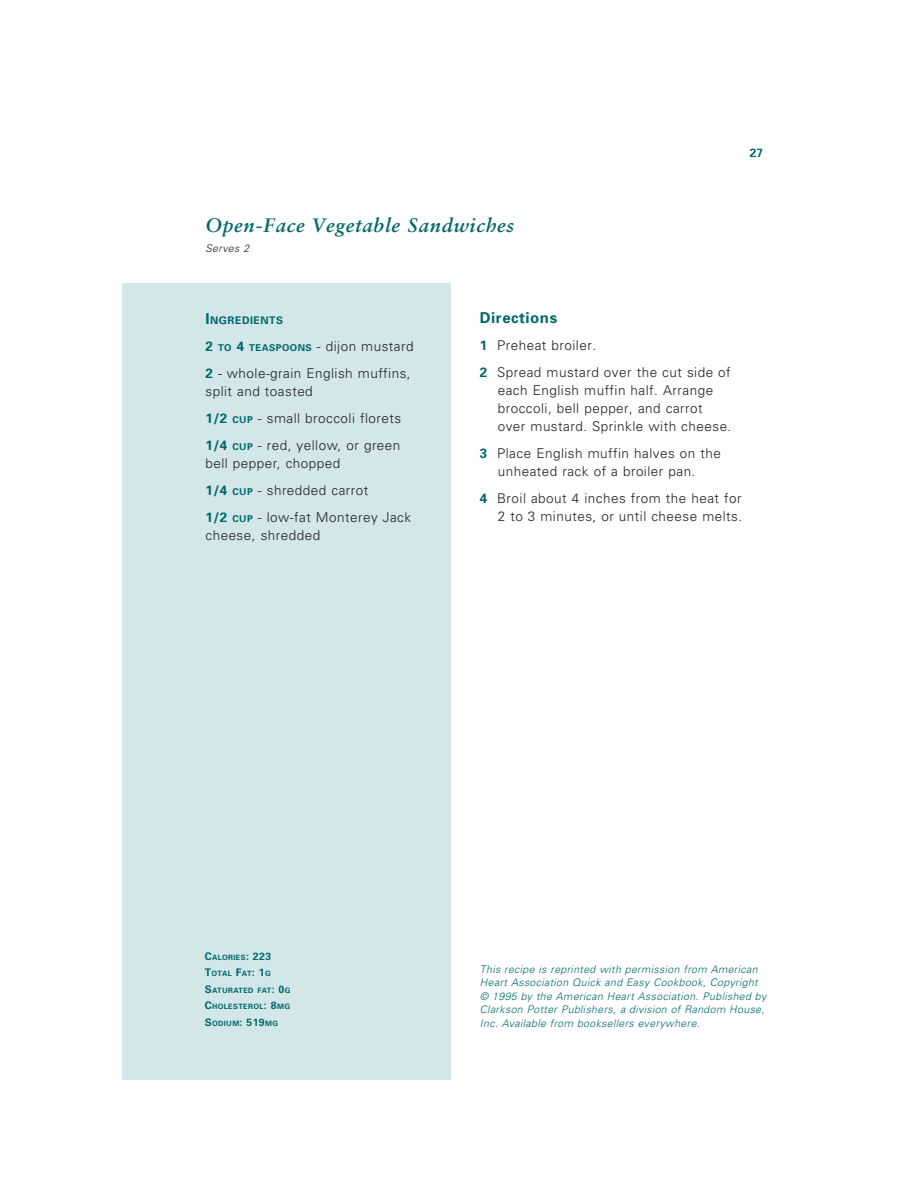
<style>
.page{position:relative;width:918px;height:1188px;background:#fff}
.page>*{position:absolute;margin:0;border:0;box-sizing:border-box;transform-origin:0 0}
.t1{font:italic 700 19.5px "Sabon";letter-spacing:.035em;color:#00686c}
.t2{font:700 15px "Univers";letter-spacing:.035em;color:#00686c}
.t3{font:300 13.5px/18px "Univers";letter-spacing:.035em;color:#231f20}
.t4{font:700 12px "Univers";color:#00686c}
.t5{font:italic 300 10.5px/13.5px "Univers";letter-spacing:.035em;color:#00686c}
.t6{font:700 10.5px "Univers";letter-spacing:.05em;color:#00686c}
.t7{font:italic 300 10.5px "Univers";letter-spacing:.035em;color:#231f20}
.t8{font:700 7.35px "Univers";letter-spacing:.05em;color:#00686c}
.s1{font-size:15px}
.s2{font-weight:700;color:#00686c}
.s3{font-weight:700;font-size:9.45px;color:#00686c}
.s4{font-size:10.5px}
</style>
<div class="page">
<div style="left:122px;top:284px;width:329px;height:796px;background:#d3e6e8"></div>
<p class="t4" style="left:750px;top:148px;width:15px">27</p>
<h1 class="t1" style="left:206px;top:217px;width:310px">Open-Face Vegetable Sandwiches</h1>
<p class="t7" style="left:206px;top:244px;width:45px">Serves 2</p>
<p class="t6" style="left:206px;top:316px;width:79px"><span class="s1">I</span>NGREDIENTS</p>
<p class="t2" style="left:480px;top:312px;width:79px">Directions</p>
<p class="t3" style="left:205px;top:338px;width:210px"><span class="s2">2</span> <span class="s3">TO</span> <span class="s2">4</span> <span class="s3">TEASPOONS</span> - dijon mustard</p>
<p class="t3" style="left:480px;top:338px;width:118px"><span class="s2">1</span> Preheat broiler.</p>
<p class="t3" style="left:205px;top:365px;width:207px"><span class="s2">2</span> - whole-grain English muffins,</p>
<p class="t3" style="left:480px;top:365px;width:252px"><span class="s2">2</span> Spread mustard over the cut side of</p>
<p class="t3" style="left:205px;top:383px;width:109px">split and toasted</p>
<p class="t3" style="left:498px;top:383px;width:217px">each English muffin half. Arrange</p>
<p class="t3" style="left:205px;top:410px;width:197px"><span class="s2">1/2</span> <span class="s3">CUP</span> - small broccoli florets</p>
<p class="t3" style="left:498px;top:401px;width:235px">broccoli, bell pepper, and carrot over mustard. Sprinkle with cheese.</p>
<p class="t3" style="left:205px;top:437px;width:196px"><span class="s2">1/4</span> <span class="s3">CUP</span> - red, yellow, or green bell pepper, chopped</p>
<p class="t3" style="left:480px;top:446px;width:242px;text-align:center"><span class="s2">3</span> Place English muffin halves on the unheated rack of a broiler pan.</p>
<p class="t3" style="left:205px;top:482px;width:164px"><span class="s2">1/4</span> <span class="s3">CUP</span> - shredded carrot</p>
<p class="t3" style="left:480px;top:491px;width:263px"><span class="s2">4</span> Broil about 4 inches from the heat for</p>
<p class="t3" style="left:205px;top:509px;width:207px"><span class="s2">1/2</span> <span class="s3">CUP</span> - low-fat Monterey Jack</p>
<p class="t3" style="left:498px;top:509px;width:246px">2 to 3 minutes, or until cheese melts.</p>
<p class="t3" style="left:205px;top:527px;width:116px">cheese, shredded</p>
<p class="t8" style="left:205px;top:955px;width:68px"><span class="s4">C</span>ALORIES<span class="s4">: 223</span></p>
<p class="t8" style="left:205px;top:971px;width:68px"><span class="s4">T</span>OTAL <span class="s4">F</span>AT<span class="s4">: 1</span>G</p>
<p class="t8" style="left:205px;top:988px;width:87px"><span class="s4">S</span>ATURATED FAT<span class="s4">: 0</span>G</p>
<p class="t8" style="left:205px;top:1004px;width:87px"><span class="s4">C</span>HOLESTEROL<span class="s4">: 8</span>MG</p>
<p class="t8" style="left:205px;top:1021px;width:75px"><span class="s4">S</span>ODIUM<span class="s4">: 519</span>MG</p>
<p class="t5" style="left:480px;top:963px;width:288px">This recipe is reprinted with permission from American Heart Association Quick and Easy Cookbook, Copyright © 1995 by the American Heart Association. Published by Clarkson Potter Publishers, a division of Random House, Inc. Available from booksellers everywhere.</p>
</div>
